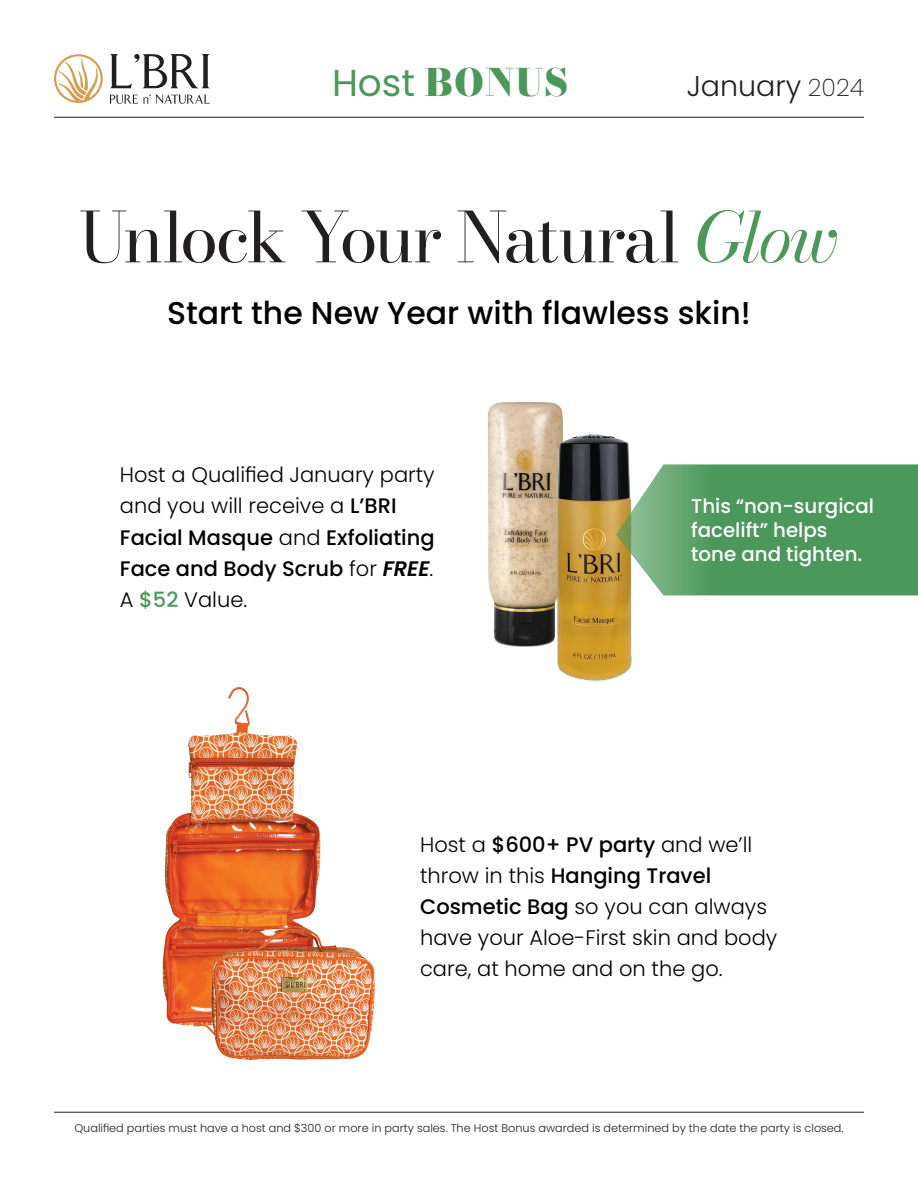
<style>
.page{position:relative;width:918px;height:1188px;background:#fff}
.page>*{position:absolute;margin:0;border:0;box-sizing:border-box;transform-origin:0 0}
.Jost_Paragraph{font:69px "Bodoni Moda 18 pt";letter-spacing:-.045em;color:#231f20}
.t1{font:900 37.5px "Bodoni Moda 18 pt";letter-spacing:.025em;color:#4c985a}
.Jost_Paragraph-2{font:500 31.5px "Poppins";color:#000}
.t2{font:300 28.5px "Poppins";color:#231f20}
.Jost_Paragraph-3{font:300 21px/31.2px "Poppins";color:#000}
.Jost_Paragraph-4{font:500 19.8px/23.7px "Poppins";color:#fff}
.t3{font:300 11.25px "Poppins";color:#231f20}
.s1{font-family:"Poppins";font-weight:400}
.s2{font-weight:200;font-size:24px}
.s3{font-style:italic;color:#4c985a}
.s4{font-weight:500}
.s5{font-weight:600;font-style:italic}
.s6{font-weight:500;color:#4c985a}
</style>
<div class="page">
<svg style="left:54px;top:54px;width:49px;height:49px"></svg>
<svg style="left:110px;top:54px;width:100px;height:34px"></svg>
<svg style="left:110px;top:94px;width:100px;height:10px"></svg>
<hr style="left:54px;top:117px;width:810px;height:1px;background:#231f20">
<hr style="left:54px;top:1112px;width:810px;height:1px;background:#231f20">
<img style="left:488px;top:402px;width:75px;height:245px">
<img style="left:538px;top:423px;width:94px;height:259px">
<img style="left:162px;top:687px;width:159px;height:339px">
<img style="left:193px;top:918px;width:182px;height:142px">
<svg style="left:616px;top:464px;width:302px;height:131px;background:#5d9e65"></svg>
<p class="t1" style="left:332px;top:57px;width:238px"><span class="s1">Host</span> BONUS</p>
<p class="t2" style="left:687px;top:70px;width:179px">January <span class="s2">2024</span></p>
<p class="Jost_Paragraph" style="left:79px;top:190px;width:762px">Unlock Your Natural <span class="s3">Glow</span></p>
<p class="Jost_Paragraph-2" style="left:167px;top:295px;width:585px">Start the New Year with flawless skin!</p>
<p class="Jost_Paragraph-3" style="left:120px;top:459px;width:316px">Host a Qualified January party and you will receive a <span class="s4">L’BRI<br>Facial Masque</span> and <span class="s4">Exfoliating<br>Face and Body Scrub</span> for <span class="s5">FREE</span>.<br>A <span class="s6">$52</span> Value.</p>
<p class="Jost_Paragraph-4" style="left:691px;top:495px;width:184px">This “non-surgical facelift” helps tone and tighten.</p>
<p class="Jost_Paragraph-3" style="left:420px;top:829px;width:359px">Host a <span class="s4">$600+ PV party</span> and we’ll throw in this <span class="s4">Hanging Travel<br>Cosmetic Bag</span> so you can always have your Aloe-First skin and body care, at home and on the go.</p>
<p class="t3" style="left:74px;top:1122px;width:771px">Qualified parties must have a host and $300 or more in party sales. The Host Bonus awarded is determined by the date the party is closed.</p>
</div>
